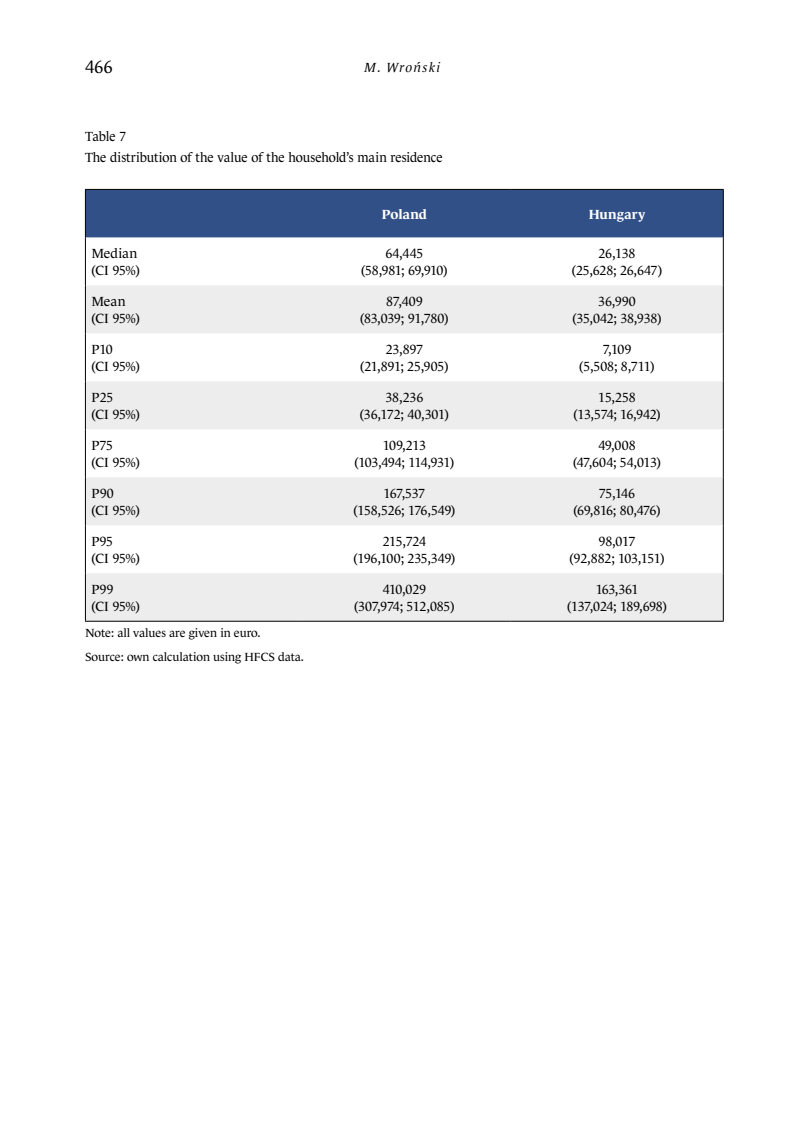
<style>
.page{position:relative;width:808px;height:1127px;background:#fff}
.page>*{position:absolute;margin:0;border:0;box-sizing:border-box;transform-origin:0 0}
.t1{font:18px "Le Monde Journal Pro";color:#000}
.t2{font:13.5px/16.5px "Le Monde Journal Pro";letter-spacing:-.01em;color:#000;text-align:center}
.t3{font:13.5px/16.5px "Le Monde Journal Pro";letter-spacing:-.03em;color:#000;text-align:center}
.t4{font:13.5px/21px "Le Monde Journal Pro";letter-spacing:-.01em;color:#000;scale:.95 1}
.t5{font:700 13.5px "Le Monde Journal Pro";letter-spacing:.005em;color:#fff}
.t6{font:italic 13.5px "Le Monde Journal Pro";letter-spacing:.1em;color:#000}
.t7{font:12px/24px "Le Monde Journal Pro";color:#000}
</style>
<div class="page">
<div style="left:86px;top:190px;width:637px;height:47px;background:#315088"></div>
<svg style="left:86px;top:285px;width:637px;height:336px;fill:#ededed"></svg>
<hr style="left:85px;top:189px;width:213px;height:1px;background:#000">
<hr style="left:85px;top:190px;width:1px;height:47px;background:#000">
<hr style="left:298px;top:189px;width:213px;height:1px;background:#000">
<hr style="left:511px;top:189px;width:213px;height:1px;background:#000">
<hr style="left:723px;top:190px;width:1px;height:47px;background:#000">
<hr style="left:85px;top:237px;width:1px;height:48px;background:#000">
<hr style="left:723px;top:237px;width:1px;height:48px;background:#000">
<hr style="left:85px;top:285px;width:1px;height:48px;background:#000">
<hr style="left:723px;top:285px;width:1px;height:48px;background:#000">
<hr style="left:85px;top:333px;width:1px;height:48px;background:#000">
<hr style="left:723px;top:333px;width:1px;height:48px;background:#000">
<hr style="left:85px;top:381px;width:1px;height:48px;background:#000">
<hr style="left:723px;top:381px;width:1px;height:48px;background:#000">
<hr style="left:85px;top:429px;width:1px;height:48px;background:#000">
<hr style="left:723px;top:429px;width:1px;height:48px;background:#000">
<hr style="left:85px;top:477px;width:1px;height:48px;background:#000">
<hr style="left:723px;top:477px;width:1px;height:48px;background:#000">
<hr style="left:85px;top:525px;width:1px;height:48px;background:#000">
<hr style="left:723px;top:525px;width:1px;height:48px;background:#000">
<hr style="left:85px;top:573px;width:1px;height:48px;background:#000">
<hr style="left:723px;top:573px;width:1px;height:48px;background:#000">
<hr style="left:85px;top:621px;width:213px;height:1px;background:#000">
<hr style="left:298px;top:621px;width:213px;height:1px;background:#000">
<hr style="left:511px;top:621px;width:213px;height:1px;background:#000">
<h1 class="t1" style="left:85px;top:53px;width:29px">466</h1>
<p class="t6" style="left:365px;top:57px;width:78px">M. Wroński</p>
<p class="t4" style="left:85px;top:124px;width:378px">Table 7<br>The distribution of the value of the household’s main residence</p>
<p class="t5" style="left:382px;top:204px;width:47px">Poland</p>
<p class="t5" style="left:589px;top:204px;width:58px">Hungary</p>
<p class="t2" style="left:91px;top:244px;width:50px;text-align:left">Median (CI 95%)</p>
<p class="t2" style="left:361px;top:244px;width:88px">64,445<br>(58,981; 69,910)</p>
<p class="t2" style="left:572px;top:244px;width:92px">26,138<br>(25,628; 26,647)</p>
<p class="t2" style="left:91px;top:292px;width:50px;text-align:left">Mean (CI 95%)</p>
<p class="t2" style="left:360px;top:292px;width:90px">87,409<br>(83,039; 91,780)</p>
<p class="t2" style="left:572px;top:292px;width:90px">36,990<br>(35,042; 38,938)</p>
<p class="t2" style="left:91px;top:340px;width:50px;text-align:left">P10<br>(CI 95%)</p>
<p class="t2" style="left:360px;top:340px;width:90px">23,897<br>(21,891; 25,905)</p>
<p class="t2" style="left:579px;top:340px;width:77px">7,109<br>(5,508; 8,711)</p>
<p class="t2" style="left:91px;top:388px;width:50px;text-align:left">P25<br>(CI 95%)</p>
<p class="t2" style="left:360px;top:388px;width:91px">38,236<br>(36,172; 40,301)</p>
<p class="t2" style="left:573px;top:388px;width:89px">15,258<br>(13,574; 16,942)</p>
<p class="t2" style="left:91px;top:436px;width:50px;text-align:left">P75<br>(CI 95%)</p>
<p class="t3" style="left:354px;top:436px;width:101px">109,213<br>(103,494; 114,931)</p>
<p class="t2" style="left:573px;top:436px;width:90px">49,008<br>(47,604; 54,013)</p>
<p class="t2" style="left:91px;top:484px;width:50px;text-align:left">P90<br>(CI 95%)</p>
<p class="t3" style="left:353px;top:484px;width:103px">167,537<br>(158,526; 176,549)</p>
<p class="t3" style="left:573px;top:484px;width:89px">75,146<br>(69,816; 80,476)</p>
<p class="t2" style="left:91px;top:532px;width:50px;text-align:left">P95<br>(CI 95%)</p>
<p class="t2" style="left:353px;top:532px;width:103px">215,724<br>(196,100; 235,349)</p>
<p class="t2" style="left:569px;top:532px;width:96px">98,017<br>(92,882; 103,151)</p>
<p class="t2" style="left:91px;top:580px;width:50px;text-align:left">P99<br>(CI 95%)</p>
<p class="t2" style="left:354px;top:580px;width:102px">410,029<br>(307,974; 512,085)</p>
<p class="t2" style="left:567px;top:580px;width:101px">163,361<br>(137,024; 189,698)</p>
<p class="t7" style="left:85px;top:619px;width:220px">Note: all values are given in euro.<br>Source: own calculation using HFCS data.</p>
</div>
